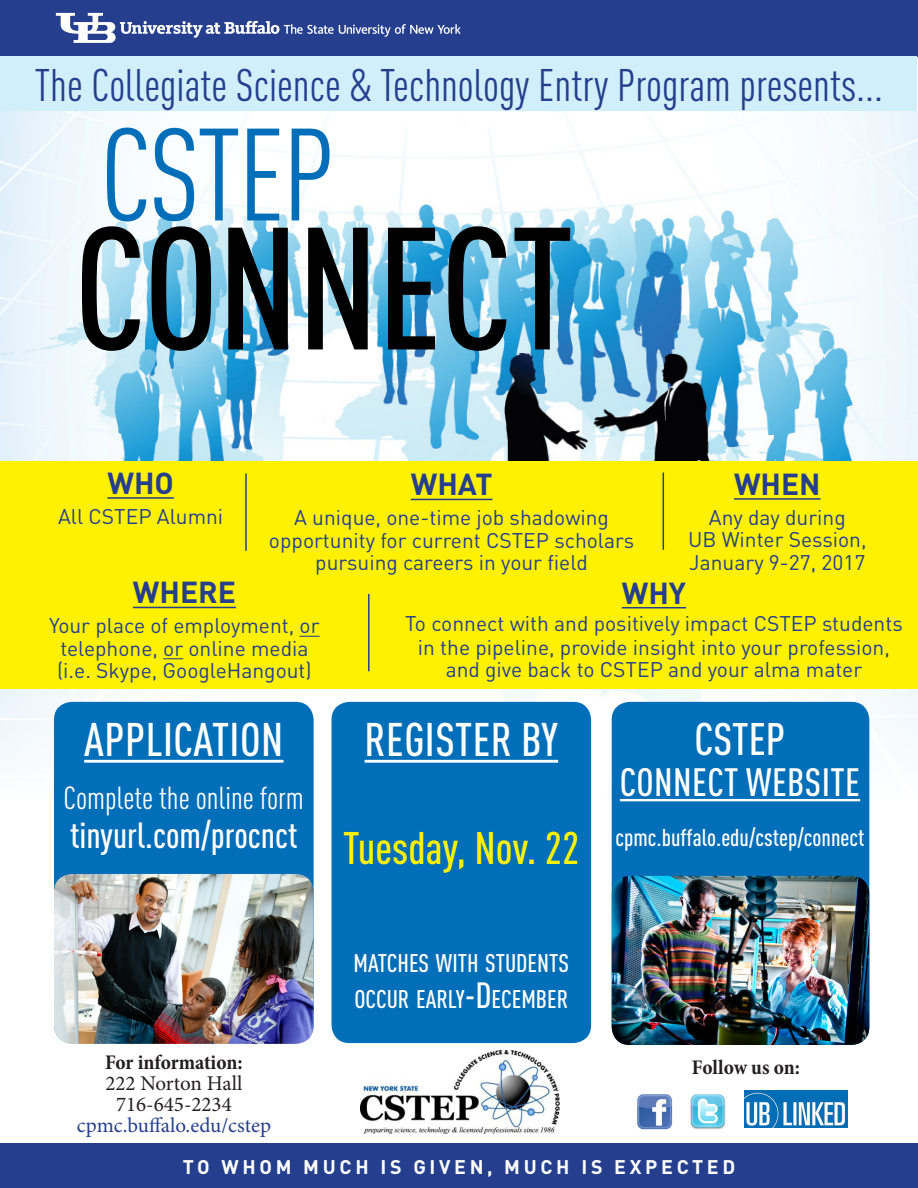
<style>
.page{position:relative;width:918px;height:1188px;background:#fff}
.page>*{position:absolute;margin:0;border:0;box-sizing:border-box;transform-origin:0 0}
.t1{font:500 condensed 171px "DIN Pro";letter-spacing:-.01em;color:#000}
.t2{font:condensed 129px "DIN Pro";letter-spacing:-.02em;color:#006eb9}
.t3{font:500 condensed 46.5px "DIN Pro";letter-spacing:.01em;color:#fff}
.t4{font:condensed 45px "DIN Pro";color:#253f8e}
.t5{font:500 condensed 45px "DIN Pro";color:#fff101}
.t6{font:500 condensed 45px "DIN Pro";color:#fff}
.t7{font:500 condensed 39px "DIN Pro";letter-spacing:.01em;color:#fff}
.t8{font:500 condensed 36px "DIN Pro";color:#fff}
.t9{font:condensed 31.5px "DIN Pro";color:#fff}
.t10{font:700 30px "DIN Pro";color:#253f8e}
.t11{font:500 condensed 25.2px "DIN Pro";color:#fff}
.t12{font:500 condensed 24px "DIN Pro";color:#fff}
.t13{font:21px/22.5px "DIN Pro";color:#253f8e;text-align:center}
.t14{font:700 condensed 21px "Minion Pro";letter-spacing:-.005em;color:#231f20}
.t15{font:21px "Minion Pro";color:#231f20}
.t16{font:21px "Minion Pro";color:#253f8e}
.t17{font:700 19.5px "DIN Pro";letter-spacing:.19em;color:#fff}
.s1{font-size:36px}
</style>
<div class="page">
<img style="left:0;top:111px;width:918px;height:688px">
<div style="left:0;top:0;width:918px;height:56px;background:#253f8e"></div>
<div style="left:0;top:1143px;width:918px;height:45px;background:#253f8e"></div>
<div style="left:1px;top:57px;width:916px;height:54px;background:#d1eefb"></div>
<img style="left:637px;top:1094px;width:36px;height:36px">
<img style="left:690px;top:1094px;width:36px;height:35px">
<img style="left:744px;top:1091px;width:103px;height:37px">
<div style="left:54px;top:702px;width:260px;height:341px;background:#006eb9;border-radius:18px"></div>
<hr style="left:84px;top:760px;width:200px;height:3px;background:#fff">
<div style="left:612px;top:702px;width:257px;height:343px;background:#006eb9;border-radius:18px"></div>
<hr style="left:620px;top:799px;width:240px;height:2px;background:#fff">
<div style="left:332px;top:702px;width:259px;height:341px;background:#006eb9;border-radius:18px"></div>
<hr style="left:365px;top:760px;width:193px;height:3px;background:#fff">
<img style="left:54px;top:874px;width:259px;height:170px">
<img style="left:612px;top:876px;width:257px;height:169px">
<div style="left:0;top:461px;width:918px;height:227px;background:#fff101"></div>
<hr style="left:133px;top:607px;width:103px;height:1px;background:#253f8e">
<svg style="left:300px;top:636px;width:20px;height:1px"></svg>
<svg style="left:163px;top:658px;width:20px;height:1px"></svg>
<hr style="left:622px;top:607px;width:64px;height:2px;background:#253f8e">
<hr style="left:368px;top:594px;width:2px;height:77px;background:#253f8e">
<img style="left:360px;top:1051px;width:199px;height:83px">
<hr style="left:107px;top:497px;width:67px;height:2px;background:#253f8e">
<hr style="left:734px;top:498px;width:87px;height:2px;background:#253f8e">
<hr style="left:411px;top:499px;width:81px;height:1px;background:#253f8e">
<hr style="left:245px;top:473px;width:2px;height:78px;background:#253f8e">
<hr style="left:663px;top:472px;width:1px;height:78px;background:#253f8e">
<svg style="left:56px;top:13px;width:405px;height:30px"></svg>
<p class="t4" style="left:35px;top:59px;width:850px">The Collegiate Science &amp; Technology Entry Program presents...</p>
<p class="t2" style="left:100px;top:100px;width:237px">CSTEP</p>
<p class="t1" style="left:74px;top:187px;width:501px">CONNECT</p>
<p class="t10" style="left:107px;top:463px;width:68px">WHO</p>
<p class="t13" style="left:58px;top:504px;width:167px">All CSTEP Alumni</p>
<p class="t10" style="left:411px;top:464px;width:83px">WHAT</p>
<p class="t13" style="left:294px;top:506px;width:316px">A unique, one-time job shadowing</p>
<p class="t13" style="left:269px;top:528px;width:367px">opportunity for current CSTEP scholars pursuing careers in your field</p>
<p class="t10" style="left:734px;top:464px;width:88px">WHEN</p>
<p class="t13" style="left:709px;top:505px;width:138px">Any day during</p>
<p class="t13" style="left:688px;top:528px;width:180px">UB Winter Session,</p>
<p class="t13" style="left:689px;top:550px;width:178px">January 9-27, 2017</p>
<p class="t10" style="left:133px;top:572px;width:105px">WHERE</p>
<p class="t13" style="left:49px;top:614px;width:272px">Your place of employment, or telephone, or online media (i.e. Skype, GoogleHangout)</p>
<p class="t3" style="left:84px;top:712px;width:201px">APPLICATION</p>
<p class="t9" style="left:64px;top:779px;width:242px">Complete the online form</p>
<p class="t8" style="left:70px;top:813px;width:229px">tinyurl.com/procnct</p>
<p class="t10" style="left:622px;top:572px;width:66px">WHY</p>
<p class="t13" style="left:405px;top:611px;width:499px;line-height:23.2px">To connect with and positively impact CSTEP students in the pipeline, provide insight into your profession, and give back to CSTEP and your alma mater</p>
<p class="t3" style="left:365px;top:712px;width:195px">REGISTER BY</p>
<p class="t5" style="left:343px;top:821px;width:237px">Tuesday, Nov. 22</p>
<p class="t6" style="left:694px;top:713px;width:92px">CSTEP</p>
<p class="t7" style="left:620px;top:759px;width:242px">CONNECT WEBSITE</p>
<p class="t12" style="left:616px;top:823px;width:250px">cpmc.buffalo.edu/cstep/connect</p>
<p class="t14" style="left:105px;top:1048px;width:139px">For information:</p>
<p class="t15" style="left:105px;top:1070px;width:139px">222 Norton Hall</p>
<p class="t15" style="left:116px;top:1091px;width:117px">716-645-2234</p>
<p class="t16" style="left:77px;top:1112px;width:196px">cpmc.buffalo.edu/cstep</p>
<p class="t11" style="left:354px;top:948px;width:217px">MATCHES WITH STUDENTS</p>
<p class="t11" style="left:354px;top:984px;width:215px">OCCUR EARLY<span class="s1">-D</span>ECEMBER</p>
<p class="t14" style="left:692px;top:1053px;width:110px">Follow us on:</p>
<p class="t17" style="left:183px;top:1154px;width:554px">TO WHOM MUCH IS GIVEN, MUCH IS EXPECTED</p>
</div>
